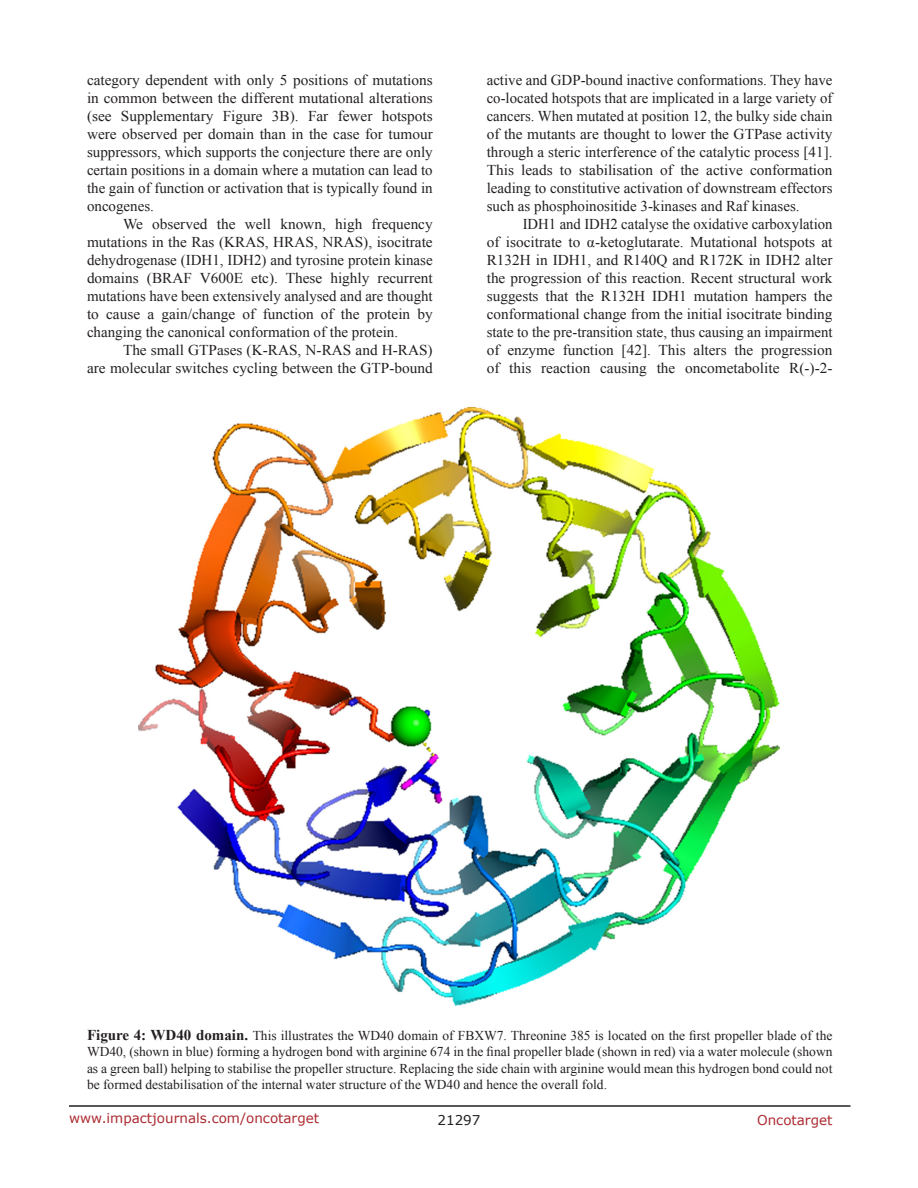
<style>
.page{position:relative;width:918px;height:1188px;background:#fff}
.page>*{position:absolute;margin:0;border:0;box-sizing:border-box;transform-origin:0 0}
.BodyText{font:15px/18px "Times New Roman";color:#231f20;text-align:justify}
.FigureText{font:13.5px/16.2px "Times New Roman";color:#231f20;text-align:justify}
.t1{font:13.5px "Verdana";color:#ac2b31}
.t2{font:13.5px "Verdana";color:#231f20}
.s1{font-weight:700;font-size:15px}
</style>
<div class="page">
<hr style="left:69px;top:1105px;width:781px;height:2px;background:#231f20">
<img style="left:138px;top:407px;width:642px;height:599px">
<p class="BodyText" style="left:87px;top:71px;width:347px">category dependent with only 5 positions of mutations in common between the different mutational alterations (see Supplementary Figure 3B). Far fewer hotspots were observed per domain than in the case for tumour suppressors, which supports the conjecture there are only certain positions in a domain where a mutation can lead to the gain of function or activation that is typically found in oncogenes.</p>
<p class="BodyText" style="left:87px;top:215px;width:347px;text-indent:36px">We observed the well known, high frequency mutations in the Ras (KRAS, HRAS, NRAS), isocitrate dehydrogenase (IDH1, IDH2) and tyrosine protein kinase domains (BRAF V600E etc). These highly recurrent mutations have been extensively analysed and are thought to cause a gain/change of function of the protein by changing the canonical conformation of the protein.</p>
<p class="BodyText" style="left:87px;top:341px;width:347px;text-align:right">The small GTPases (K-RAS, N-RAS and H-RAS)<br>are molecular switches cycling between the GTP-bound</p>
<p class="BodyText" style="left:487px;top:71px;width:347px">active and GDP-bound inactive conformations. They have co-located hotspots that are implicated in a large variety of cancers. When mutated at position 12, the bulky side chain of the mutants are thought to lower the GTPase activity through a steric interference of the catalytic process [41].<br>This leads to stabilisation of the active conformation leading to constitutive activation of downstream effectors such as phosphoinositide 3-kinases and Raf kinases.</p>
<p class="BodyText" style="left:487px;top:215px;width:347px;text-indent:36px">IDH1 and IDH2 catalyse the oxidative carboxylation of isocitrate to α-ketoglutarate. Mutational hotspots at R132H in IDH1, and R140Q and R172K in IDH2 alter the progression of this reaction. Recent structural work suggests that the R132H IDH1 mutation hampers the conformational change from the initial isocitrate binding state to the pre-transition state, thus causing an impairment of enzyme function [42]. This alters the progression of this reaction causing the oncometabolite R(-)-2-</p>
<p class="FigureText" style="left:87px;top:1027px;width:747px"><span class="s1">Figure 4: WD40 domain.</span> This illustrates the WD40 domain of FBXW7. Threonine 385 is located on the first propeller blade of the WD40, (shown in blue) forming a hydrogen bond with arginine 674 in the final propeller blade (shown in red) via a water molecule (shown as a green ball) helping to stabilise the propeller structure. Replacing the side chain with arginine would mean this hydrogen bond could not be formed destabilisation of the internal water structure of the WD40 and hence the overall fold.</p>
<p class="t1" style="left:69px;top:1109px;width:252px">www.impactjournals.com/oncotarget</p>
<p class="t2" style="left:438px;top:1111px;width:44px">21297</p>
<p class="t1" style="left:757px;top:1111px;width:77px">Oncotarget</p>
</div>
